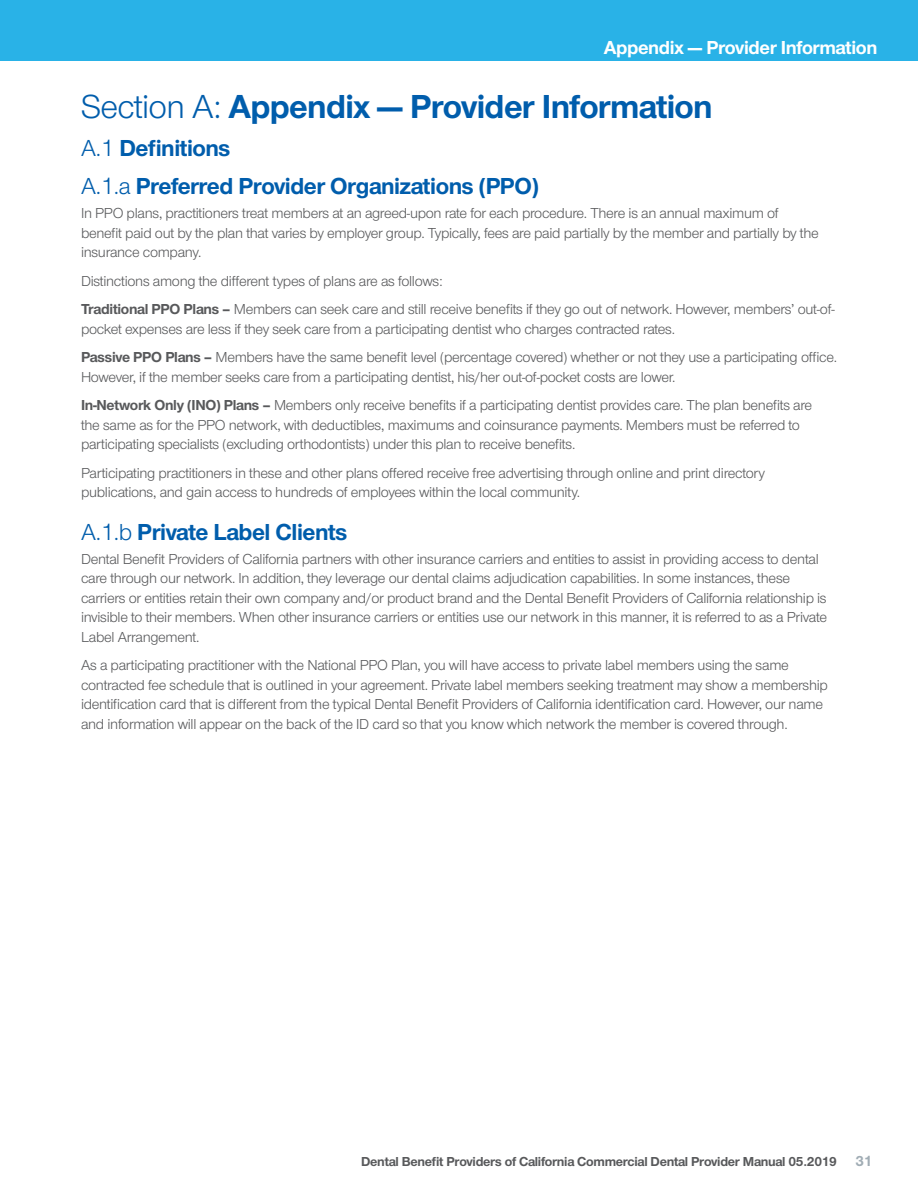
<style>
.page{position:relative;width:918px;height:1188px;background:#fff}
.page>*{position:absolute;margin:0;border:0;box-sizing:border-box;transform-origin:0 0}
.t1{font:700 34.5px "UHC Sans";letter-spacing:-.02em;color:#005dac}
.t2{font:700 24px/38.2px "UHC Sans";letter-spacing:-.02em;color:#005dac}
.t3{font:700 19.5px "UHC Sans";letter-spacing:-.02em;color:#fff}
.t4{font:15px/19.5px "UHC Sans";letter-spacing:-.02em;color:#58595b}
.t5{font:700 13.5px "UHC Sans";letter-spacing:-.02em;color:#58595b}
.s1{font-weight:400}
.s2{font-weight:700}
.s3{font-size:15px;color:#a1adb5}
</style>
<div class="page">
<div style="left:0;top:0;width:918px;height:61px;background:#29b2e7"></div>
<h3 class="t3" style="left:604px;top:34px;width:275px">Appendix — Provider Information</h3>
<h1 class="t1" style="left:81px;top:83px;width:633px"><span class="s1">Section A:</span> Appendix — Provider Information</h1>
<h2 class="t2" style="left:81px;top:128px;width:459px"><span class="s1">A.1</span> Definitions<br><span class="s1">A.1.a</span> Preferred Provider Organizations (PPO)</h2>
<p class="t4" style="left:81px;top:203px;width:739px">In PPO plans, practitioners treat members at an agreed-upon rate for each procedure. There is an annual maximum of benefit paid out by the plan that varies by employer group. Typically, fees are paid partially by the member and partially by the insurance company.</p>
<p class="t4" style="left:81px;top:266px;width:755px;line-height:28.5px">Distinctions among the different types of plans are as follows:<br><span class="s2">Traditional PPO Plans –</span> Members can seek care and still receive benefits if they go out of network. However, members’ out-of-</p>
<p class="t4" style="left:81px;top:314px;width:758px;line-height:28.5px">pocket expenses are less if they seek care from a participating dentist who charges contracted rates.<br><span class="s2">Passive PPO Plans –</span> Members have the same benefit level (percentage covered) whether or not they use a participating office.</p>
<p class="t4" style="left:81px;top:362px;width:733px;line-height:28.5px">However, if the member seeks care from a participating dentist, his/her out-of-pocket costs are lower.<br><span class="s2">In-Network Only (INO) Plans –</span> Members only receive benefits if a participating dentist provides care. The plan benefits are</p>
<p class="t4" style="left:81px;top:414px;width:720px">the same as for the PPO network, with deductibles, maximums and coinsurance payments. Members must be referred to participating specialists (excluding orthodontists) under this plan to receive benefits.</p>
<p class="t4" style="left:81px;top:462px;width:686px">Participating practitioners in these and other plans offered receive free advertising through online and print directory publications, and gain access to hundreds of employees within the local community.</p>
<h2 class="t2" style="left:81px;top:512px;width:268px"><span class="s1">A.1.b</span> Private Label Clients</h2>
<p class="t4" style="left:81px;top:549px;width:748px">Dental Benefit Providers of California partners with other insurance carriers and entities to assist in providing access to dental care through our network. In addition, they leverage our dental claims adjudication capabilities. In some instances, these carriers or entities retain their own company and/or product brand and the Dental Benefit Providers of California relationship is invisible to their members. When other insurance carriers or entities use our network in this manner, it is referred to as a Private Label Arrangement.</p>
<p class="t4" style="left:81px;top:655px;width:748px">As a participating practitioner with the National PPO Plan, you will have access to private label members using the same contracted fee schedule that is outlined in your agreement. Private label members seeking treatment may show a membership identification card that is different from the typical Dental Benefit Providers of California identification card. However, our name and information will appear on the back of the ID card so that you know which network the member is covered through.</p>
<p class="t5" style="left:361px;top:1152px;width:513px">Dental Benefit Providers of California Commercial Dental Provider Manual 05.2019 <span class="s3">31</span></p>
</div>
